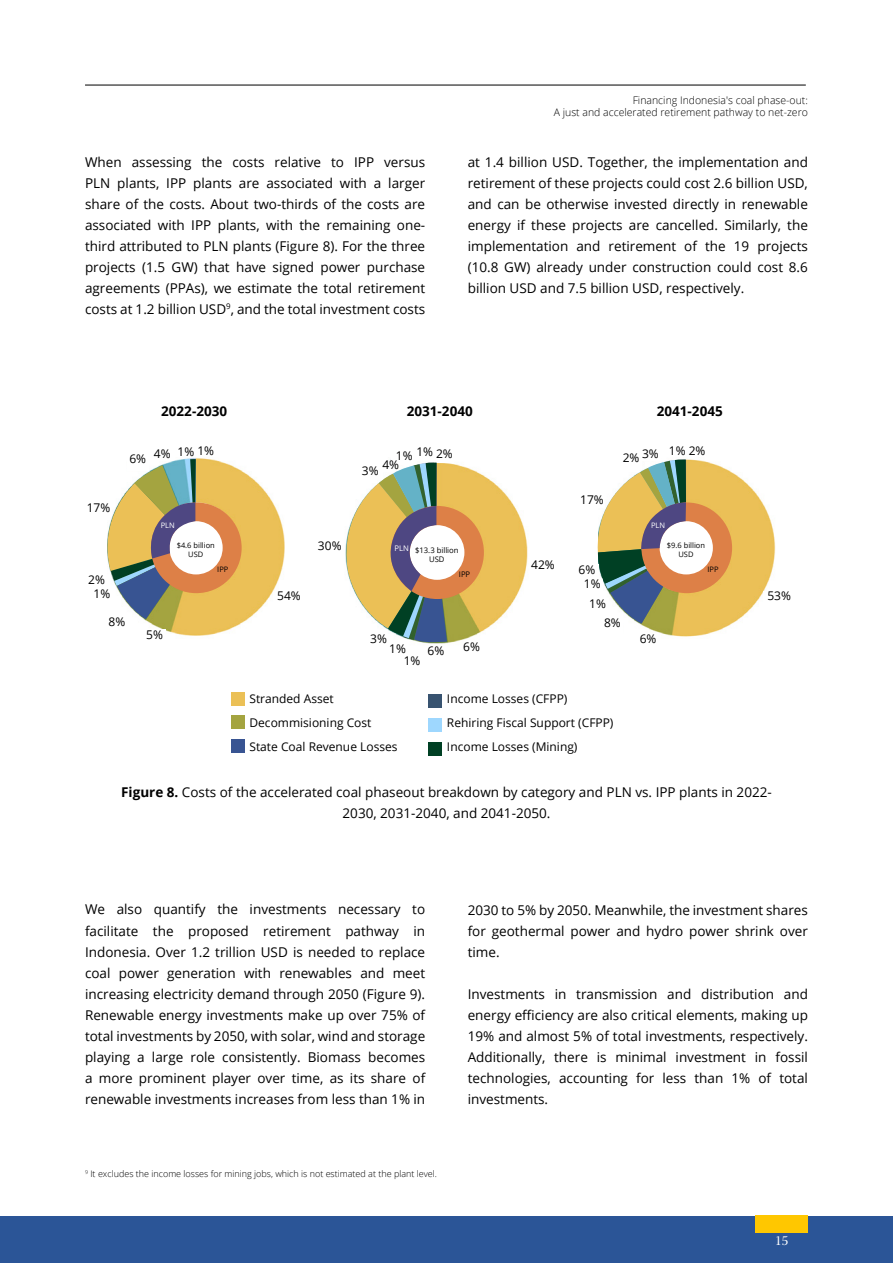
<style>
.page{position:relative;width:893px;height:1263px;background:#fff}
.page>*{position:absolute;margin:0;border:0;box-sizing:border-box;transform-origin:0 0}
.t1{font:13.5px/21px "Open Sans";color:#000;text-align:justify}
.t2{font:700 13.5px "Open Sans";color:#000}
.t3{font:13.5px "Warnock Pro Subh";color:#fff}
.t4{font:12px/24px "Open Sans";color:#000}
.t5{font:300 10.5px/12.6px "Open Sans";color:#000;text-align:right}
.t6{font:300 9px "Open Sans";color:#000}
.t7{font:7.65px/9.3px "Open Sans";color:#000;text-align:center}
.t8{font:7.65px "Open Sans";color:#fff}
.t9{font:7.5px/9px "Open Sans";color:#000;text-align:center}
.t10{font:7.5px "Open Sans";color:#fff}
.s1{font-weight:700}
</style>
<div class="page">
<hr style="left:85px;top:85px;width:721px;height:1px;background:#000">
<div style="left:0;top:1216px;width:893px;height:47px;background:#2b5597"></div>
<div style="left:755px;top:1215px;width:53px;height:17px;background:#ffc700"></div>
<div style="left:231px;top:692px;width:14px;height:13px;background:#ebc056"></div>
<div style="left:231px;top:739px;width:14px;height:14px;background:#385492"></div>
<div style="left:428px;top:718px;width:14px;height:14px;background:#9ed7fe"></div>
<div style="left:428px;top:694px;width:14px;height:14px;background:#385370"></div>
<div style="left:428px;top:742px;width:14px;height:14px;background:#004024"></div>
<div style="left:231px;top:715px;width:14px;height:14px;background:#a4a440"></div>
<img style="left:143px;top:458px;width:141px;height:178px">
<img style="left:640px;top:459px;width:136px;height:178px">
<div style="left:127px;top:454px;width:21px;height:17px;background:#fff"></div>
<div style="left:144px;top:629px;width:21px;height:18px;background:#fff"></div>
<div style="left:637px;top:634px;width:22px;height:17px;background:#fff"></div>
<div style="left:273px;top:591px;width:31px;height:17px;background:#fff"></div>
<div style="left:764px;top:591px;width:31px;height:17px;background:#fff"></div>
<div style="left:151px;top:502px;width:91px;height:91px;background:#dd8047;border-radius:50%"></div>
<div style="left:169px;top:521px;width:54px;height:53px;background:#fff;border-radius:50%"></div>
<div style="left:152px;top:448px;width:21px;height:13px;background:#fff"></div>
<svg style="left:107px;top:459px;width:89px;height:160px"></svg>
<img style="left:390px;top:459px;width:138px;height:184px">
<div style="left:414px;top:447px;width:22px;height:14px;background:#fff"></div>
<div style="left:391px;top:451px;width:26px;height:13px;background:#fff"></div>
<div style="left:435px;top:449px;width:19px;height:14px;background:#fff"></div>
<div style="left:391px;top:506px;width:93px;height:93px;background:#dd8047;border-radius:50%"></div>
<div style="left:410px;top:525px;width:54px;height:55px;background:#fff;border-radius:50%"></div>
<svg style="left:345px;top:462px;width:102px;height:182px"></svg>
<div style="left:641px;top:502px;width:91px;height:91px;background:#dd8047;border-radius:50%"></div>
<div style="left:660px;top:521px;width:53px;height:53px;background:#fff;border-radius:50%"></div>
<svg style="left:597px;top:459px;width:89px;height:165px"></svg>
<p class="t1" style="left:85px;top:151px;width:342px">When assessing the costs relative to IPP versus PLN plants, IPP plants are associated with a larger share of the costs. About two-thirds of the costs are associated with IPP plants, with the remaining one&shy;third attributed to PLN plants (Figure 8). For the three projects (1.5 GW) that have signed power purchase agreements (PPAs), we estimate the total retirement costs at 1.2 billion USD<sup>9</sup>, and the total investment costs</p>
<p class="t5" style="left:554px;top:93px;width:256px">Financing Indonesia's coal phase-out:<br>A just and accelerated retirement pathway to net-zero</p>
<p class="t1" style="left:468px;top:151px;width:342px">at 1.4 billion USD. Together, the implementation and retirement of these projects could cost 2.6 billion USD, and can be otherwise invested directly in renewable energy if these projects are cancelled. Similarly, the implementation and retirement of the 19 projects (10.8 GW) already under construction could cost 8.6 billion USD and 7.5 billion USD, respectively.</p>
<p class="t2" style="left:161px;top:402px;width:68px">2022-2030</p>
<p class="t2" style="left:407px;top:402px;width:68px">2031-2040</p>
<p class="t2" style="left:657px;top:402px;width:68px">2041-2045</p>
<p class="t4" style="left:87px;top:495px;width:25px">17%</p>
<p class="t4" style="left:178px;top:439px;width:38px">1% 1%</p>
<p class="t4" style="left:669px;top:438px;width:38px">1% 2%</p>
<p class="t4" style="left:396px;top:441px;width:58px">1% 1% 2%</p>
<p class="t4" style="left:154px;top:441px;width:18px">4%</p>
<p class="t4" style="left:642px;top:441px;width:18px">3%</p>
<p class="t4" style="left:129px;top:446px;width:18px">6%</p>
<p class="t4" style="left:623px;top:445px;width:18px">2%</p>
<p class="t4" style="left:382px;top:452px;width:18px">4%</p>
<p class="t4" style="left:362px;top:458px;width:18px">3%</p>
<p class="t10" style="left:161px;top:520px;width:16px">PLN</p>
<p class="t4" style="left:580px;top:487px;width:25px">17%</p>
<p class="t10" style="left:651px;top:520px;width:16px">PLN</p>
<p class="t4" style="left:318px;top:533px;width:25px">30%</p>
<p class="t9" style="left:177px;top:541px;width:40px">$4.6 billion<br>USD</p>
<p class="t9" style="left:667px;top:541px;width:40px">$9.6 billion<br>USD</p>
<p class="t8" style="left:395px;top:543px;width:16px">PLN</p>
<p class="t7" style="left:415px;top:545px;width:45px">$13.3 billion<br>USD</p>
<p class="t4" style="left:531px;top:552px;width:25px">42%</p>
<p class="t4" style="left:578px;top:557px;width:18px">6%</p>
<p class="t9" style="left:217px;top:565px;width:13px">IPP</p>
<p class="t9" style="left:707px;top:565px;width:13px">IPP</p>
<p class="t7" style="left:459px;top:570px;width:13px">IPP</p>
<p class="t4" style="left:88px;top:568px;width:18px">2%</p>
<p class="t4" style="left:94px;top:581px;width:18px">1%</p>
<p class="t4" style="left:584px;top:573px;width:24px;line-height:20.1px;text-align:center">1%<br>1%</p>
<p class="t4" style="left:109px;top:609px;width:18px">8%</p>
<p class="t4" style="left:604px;top:611px;width:18px">8%</p>
<p class="t4" style="left:277px;top:584px;width:25px">54%</p>
<p class="t4" style="left:767px;top:584px;width:25px">53%</p>
<p class="t4" style="left:146px;top:622px;width:18px">5%</p>
<p class="t4" style="left:640px;top:626px;width:18px">6%</p>
<p class="t4" style="left:370px;top:626px;width:18px">3%</p>
<p class="t4" style="left:404px;top:641px;width:18px;line-height:12.8px;text-indent:-14px">1%<br>1%</p>
<p class="t4" style="left:427px;top:638px;width:18px">6%</p>
<p class="t4" style="left:463px;top:635px;width:18px">6%</p>
<p class="t4" style="left:249px;top:686px;width:150px">Stranded Asset<br>Decommisioning Cost<br>State Coal Revenue Losses</p>
<p class="t4" style="left:447px;top:686px;width:168px">Income Losses (CFPP)<br>Rehiring Fiscal Support (CFPP)<br>Income Losses (Mining)</p>
<p class="t1" style="left:121px;top:781px;width:652px;text-align:center"><span class="s1">Figure 8.</span> Costs of the accelerated coal phaseout breakdown by category and PLN vs. IPP plants in 2022-<br>2030, 2031-2040, and 2041-2050.</p>
<p class="t1" style="left:85px;top:899px;width:342px">We also quantify the investments necessary to facilitate the proposed retirement pathway in Indonesia. Over 1.2 trillion USD is needed to replace coal power generation with renewables and meet increasing electricity demand through 2050 (Figure 9).<br>Renewable energy investments make up over 75% of total investments by 2050, with solar, wind and storage playing a large role consistently. Biomass becomes a more prominent player over time, as its share of renewable investments increases from less than 1% in</p>
<p class="t6" style="left:85px;top:1168px;width:353px"><sup>9</sup> It excludes the income losses for mining jobs, which is not estimated at the plant level.</p>
<p class="t1" style="left:468px;top:899px;width:342px">2030 to 5% by 2050. Meanwhile, the investment shares for geothermal power and hydro power shrink over time.</p>
<p class="t1" style="left:468px;top:983px;width:342px">Investments in transmission and distribution and energy efficiency are also critical elements, making up 19% and almost 5% of total investments, respectively.<br>Additionally, there is minimal investment in fossil technologies, accounting for less than 1% of total investments.</p>
<p class="t3" style="left:775px;top:1233px;width:15px">15</p>
</div>
